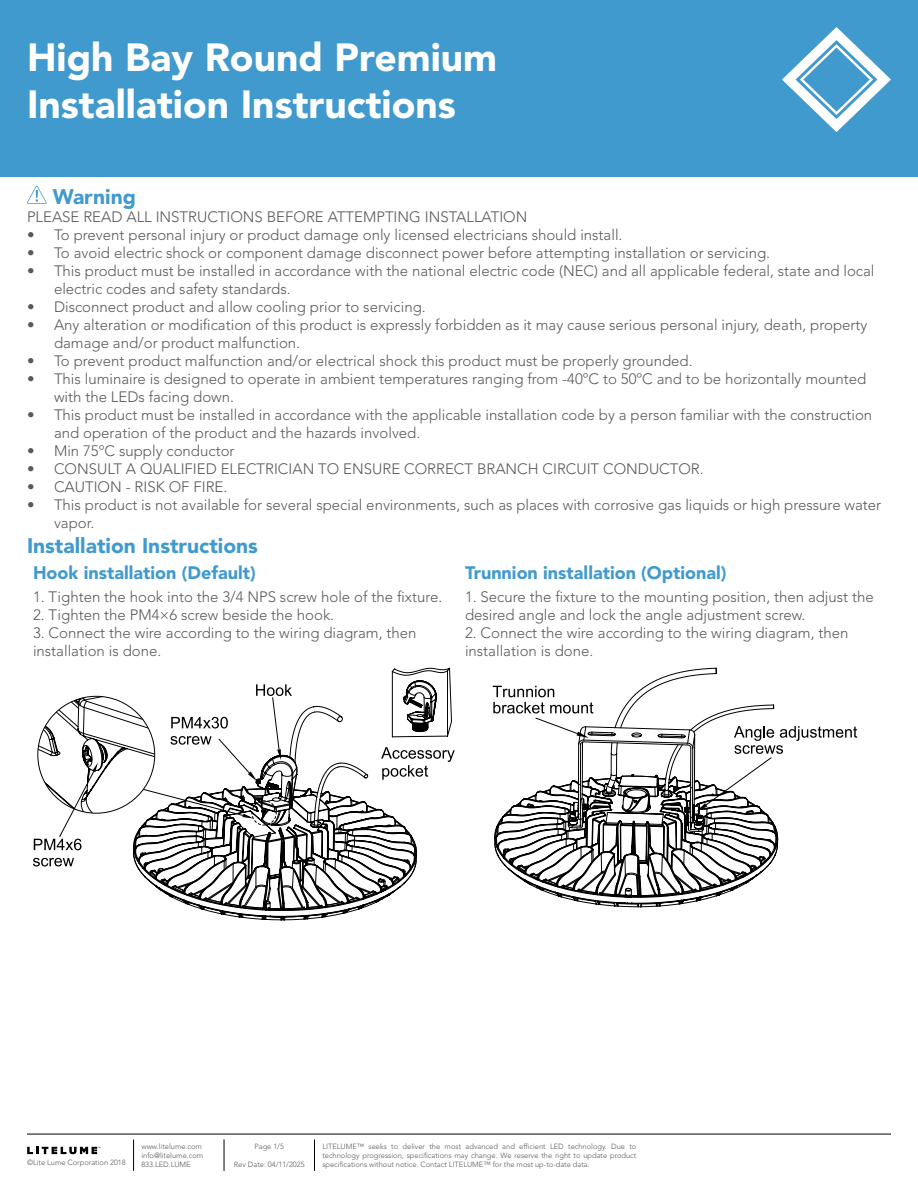
<style>
.page{position:relative;width:918px;height:1188px;background:#fff}
.page>*{position:absolute;margin:0;border:0;box-sizing:border-box;transform-origin:0 0}
.t1{font:900 39px/46.8px "Avenir LT Std";color:#fff}
.t2{font:900 21px "Avenir LT Std";color:#419acd}
.t3{font:900 18px "Avenir LT Std";color:#419acd}
.t4{font:300 15px/18px "Avenir LT Std";color:#59595c}
.t5{font:300 7.5px/9px "Avenir LT Std";color:#59595c;text-align:justify}
</style>
<div class="page">
<div style="left:0;top:0;width:918px;height:177px;background:#419acd"></div>
<svg style="left:782px;top:27px;width:109px;height:105px"></svg>
<hr style="left:27px;top:1134px;width:864px;height:1px;background:#000">
<hr style="left:133px;top:1140px;width:1px;height:31px;background:#000">
<hr style="left:224px;top:1140px;width:1px;height:31px;background:#000">
<hr style="left:314px;top:1140px;width:1px;height:31px;background:#000">
<svg style="left:27px;top:1147px;width:73px;height:7px"></svg>
<svg style="left:27px;top:186px;width:20px;height:18px"></svg>
<svg style="left:33px;top:668px;width:422px;height:253px"></svg>
<svg style="left:493px;top:668px;width:364px;height:239px"></svg>
<h1 class="t1" style="left:27px;top:34px;width:472px">High Bay Round Premium<br>Installation Instructions</h1>
<h2 class="t2" style="left:53px;top:184px;width:85px">Warning</h2>
<p class="t4" style="left:27px;top:208px;width:502px">PLEASE READ ALL INSTRUCTIONS BEFORE ATTEMPTING INSTALLATION</p>
<p class="t4" style="left:27px;top:226px;width:597px">• To prevent personal injury or product damage only licensed electricians should install.</p>
<p class="t4" style="left:27px;top:244px;width:745px">• To avoid electric shock or component damage disconnect power before attempting installation or servicing.</p>
<p class="t4" style="left:54px;top:262px;width:822px;text-indent:-27px">• This product must be installed in accordance with the national electric code (NEC) and all applicable federal, state and local electric codes and safety standards.</p>
<p class="t4" style="left:27px;top:298px;width:400px">• Disconnect product and allow cooling prior to servicing.</p>
<p class="t4" style="left:54px;top:316px;width:815px;text-indent:-27px">• Any alteration or modification of this product is expressly forbidden as it may cause serious personal injury, death, property damage and/or product malfunction.</p>
<p class="t4" style="left:27px;top:352px;width:667px">• To prevent product malfunction and/or electrical shock this product must be properly grounded.</p>
<p class="t4" style="left:54px;top:370px;width:814px;text-indent:-27px">• This luminaire is designed to operate in ambient temperatures ranging from -40ºC to 50ºC and to be horizontally mounted with the LEDs facing down.</p>
<p class="t4" style="left:54px;top:406px;width:820px;text-indent:-27px">• This product must be installed in accordance with the applicable installation code by a person familiar with the construction and operation of the product and the hazards involved.</p>
<p class="t4" style="left:27px;top:442px;width:209px">• Min 75ºC supply conductor</p>
<p class="t4" style="left:27px;top:460px;width:678px">• CONSULT A QUALIFIED ELECTRICIAN TO ENSURE CORRECT BRANCH CIRCUIT CONDUCTOR.</p>
<p class="t4" style="left:27px;top:478px;width:202px">• CAUTION - RISK OF FIRE.</p>
<p class="t4" style="left:54px;top:496px;width:829px;text-indent:-27px">• This product is not available for several special environments, such as places with corrosive gas liquids or high pressure water vapor.</p>
<h2 class="t2" style="left:27px;top:533px;width:232px">Installation Instructions</h2>
<p class="t3" style="left:33px;top:562px;width:224px">Hook installation (Default)</p>
<p class="t3" style="left:465px;top:562px;width:263px">Trunnion installation (Optional)</p>
<p class="t4" style="left:33px;top:588px;width:411px">1. Tighten the hook into the 3/4 NPS screw hole of the fixture.</p>
<p class="t4" style="left:33px;top:606px;width:303px">2. Tighten the PM4×6 screw beside the hook.</p>
<p class="t4" style="left:33px;top:624px;width:385px">3. Connect the wire according to the wiring diagram, then installation is done.</p>
<p class="t4" style="left:465px;top:588px;width:410px">1. Secure the fixture to the mounting position, then adjust the desired angle and lock the angle adjustment screw.</p>
<p class="t4" style="left:465px;top:624px;width:385px">2. Connect the wire according to the wiring diagram, then installation is done.</p>
<p class="t5" style="left:141px;top:1142px;width:63px;text-align:left">www.litelume.com info@litelume.com<br>833.LED.LUME</p>
<p class="t5" style="left:255px;top:1142px;width:31px">Page 1/5</p>
<p class="t5" style="left:27px;top:1158px;width:100px">©Lite Lume Corporation 2018</p>
<p class="t5" style="left:234px;top:1160px;width:72px">Rev Date: 04/11/2025</p>
<p class="t5" style="left:322px;top:1142px;width:316px">LITELUME™ seeks to deliver the most advanced and efficient LED technology. Due to technology progression, specifications may change. We reserve the right to update product specifications without notice. Contact LITELUME™ for the most up-to-date data.</p>
</div>
